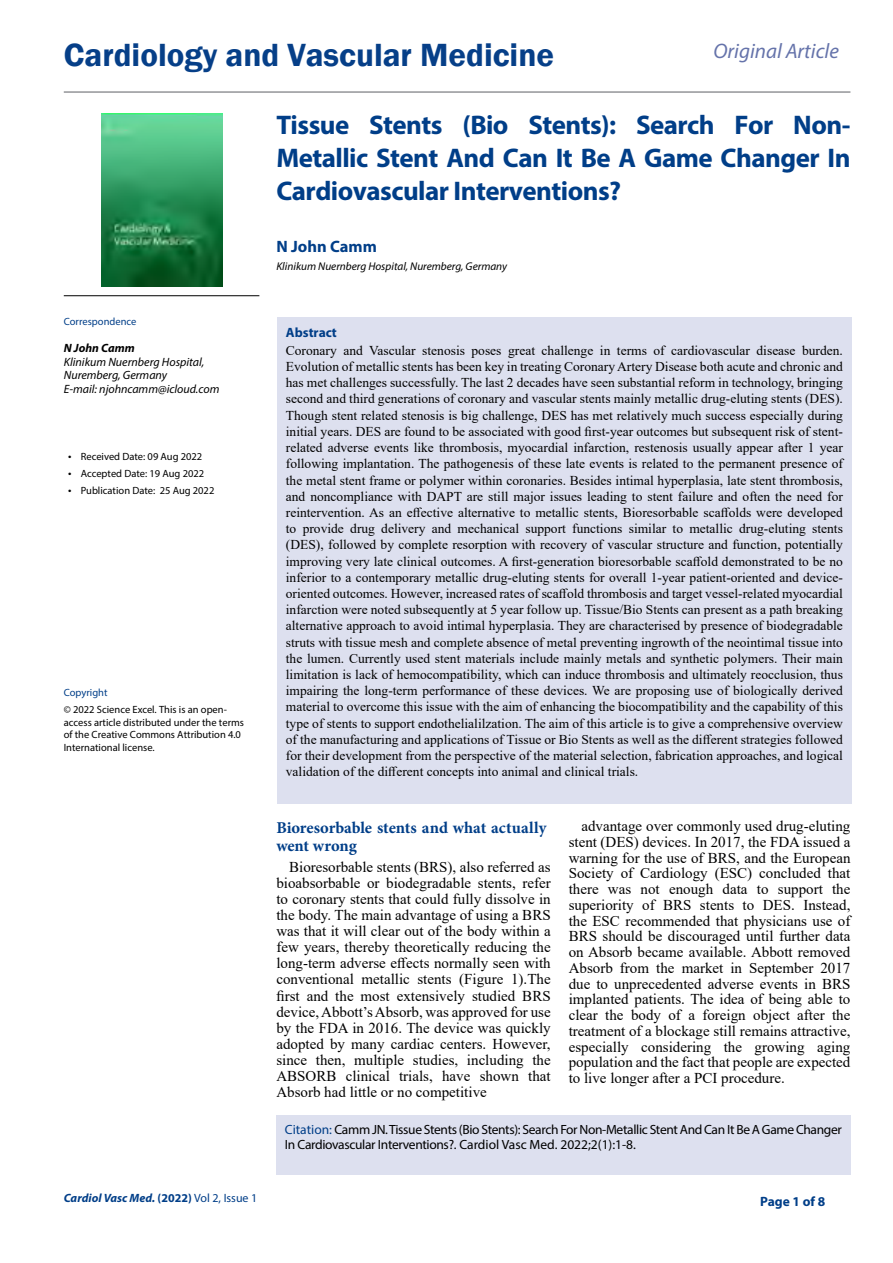
<style>
.page{position:relative;width:893px;height:1263px;background:#fff}
.page>*{position:absolute;margin:0;border:0;box-sizing:border-box;transform-origin:0 0}
.t1{font:600 33px "Franklin Gothic";color:#063f88}
.t2{font:700 27px/33px "Myriad Pro";letter-spacing:-.02em;color:#003e88;text-align:justify}
.t3{font:italic 21px "Myriad Pro";color:#6573aa}
.t4{font:700 16.5px/18.5px "Minion Pro";letter-spacing:-.005em;color:#003e88}
.t5{font:700 16.5px "Myriad Pro";color:#003e88}
.t6{font:15px/15.8px "Times New Roman";color:#000;text-align:justify}
.t7{font:13.5px/16.2px "Times New Roman";color:#000;text-align:justify}
.t8{font:700 13.5px "Myriad Pro";color:#003e88}
.t9{font:13.35px/15px "Myriad Pro";letter-spacing:-.025em;color:#000}
.t10{font:italic 12px/13.5px "Myriad Pro";color:#000}
.t11{font:italic 700 12px "Myriad Pro";color:#003e88}
.t12{font:italic 700 12px "Myriad Pro";color:#000}
.t13{font:italic 11.25px "Myriad Pro";color:#000}
.t14{font:10.5px/12.6px "Myriad Pro";color:#000}
.t15{font:10.5px "Myriad Pro";color:#003e88}
.s1{font-size:12px}
.s2{color:#003e88}
.s3{font-style:normal}
.s4{font-weight:400;font-style:normal}
</style>
<div class="page">
<div style="left:276px;top:1115px;width:574px;height:60px;background:#dde0ef"></div>
<img style="left:101px;top:114px;width:121px;height:172px">
<hr style="left:64px;top:91px;width:786px;height:2px;background:#939598">
<div style="left:277px;top:317px;width:574px;height:487px;background:#dde0ef"></div>
<hr style="left:64px;top:295px;width:195px;height:1px;background:#000">
<h1 class="t1" style="left:64px;top:34px;width:492px">Cardiology and Vascular Medicine</h1>
<h3 class="t3" style="left:713px;top:38px;width:127px">Original Article</h3>
<p class="t2" style="left:276px;top:107px;width:576px">Tissue Stents (Bio Stents): Search For Non-Metallic Stent And Can It Be A Game Changer In Cardiovascular Interventions?</p>
<p class="t15" style="left:64px;top:315px;width:74px">Correspondence</p>
<p class="t12" style="left:64px;top:340px;width:72px">N John Camm</p>
<p class="t10" style="left:64px;top:355px;width:157px">Klinikum Nuernberg Hospital,<br>Nuremberg, Germany<br>E-mail: njohncamm@icloud.com</p>
<p class="t14" style="left:68px;top:450px;width:136px"><span class="s1">•</span> Received Date: 09 Aug 2022</p>
<p class="t14" style="left:68px;top:467px;width:138px"><span class="s1">•</span> Accepted Date: 19 Aug 2022</p>
<p class="t14" style="left:68px;top:484px;width:148px"><span class="s1">•</span> Publication Date: 25 Aug 2022</p>
<p class="t15" style="left:64px;top:686px;width:45px">Copyright</p>
<p class="t14" style="left:64px;top:703px;width:182px">© 2022 Science Excel. This is an open&shy;access article distributed under the terms of the Creative Commons Attribution 4.0<br>International license.</p>
<p class="t5" style="left:276px;top:236px;width:102px">N John Camm</p>
<p class="t13" style="left:276px;top:260px;width:232px">Klinikum Nuernberg Hospital, Nuremberg, Germany</p>
<p class="t8" style="left:286px;top:323px;width:53px">Abstract</p>
<p class="t7" style="left:286px;top:342px;width:559px">Coronary and Vascular stenosis poses great challenge in terms of cardiovascular disease burden.<br>Evolution of metallic stents has been key in treating Coronary Artery Disease both acute and chronic and has met challenges successfully. The last 2 decades have seen substantial reform in technology, bringing second and third generations of coronary and vascular stents mainly metallic drug-eluting stents (DES).<br>Though stent related stenosis is big challenge, DES has met relatively much success especially during initial years. DES are found to be associated with good first-year outcomes but subsequent risk of stent&shy;related adverse events like thrombosis, myocardial infarction, restenosis usually appear after 1 year following implantation. The pathogenesis of these late events is related to the permanent presence of the metal stent frame or polymer within coronaries. Besides intimal hyperplasia, late stent thrombosis, and noncompliance with DAPT are still major issues leading to stent failure and often the need for reintervention. As an effective alternative to metallic stents, Bioresorbable scaffolds were developed to provide drug delivery and mechanical support functions similar to metallic drug-eluting stents (DES), followed by complete resorption with recovery of vascular structure and function, potentially improving very late clinical outcomes. A first-generation bioresorbable scaffold demonstrated to be no inferior to a contemporary metallic drug-eluting stents for overall 1-year patient-oriented and device&shy;oriented outcomes. However, increased rates of scaffold thrombosis and target vessel-related myocardial infarction were noted subsequently at 5 year follow up. Tissue/Bio Stents can present as a path breaking alternative approach to avoid intimal hyperplasia. They are characterised by presence of biodegradable struts with tissue mesh and complete absence of metal preventing ingrowth of the neointimal tissue into the lumen. Currently used stent materials include mainly metals and synthetic polymers. Their main limitation is lack of hemocompatibility, which can induce thrombosis and ultimately reocclusion, thus impairing the long-term performance of these devices. We are proposing use of biologically derived material to overcome this issue with the aim of enhancing the biocompatibility and the capability of this type of stents to support endothelialilzation. The aim of this article is to give a comprehensive overview of the manufacturing and applications of Tissue or Bio Stents as well as the different strategies followed for their development from the perspective of the material selection, fabrication approaches, and logical validation of the different concepts into animal and clinical trials.</p>
<p class="t4" style="left:276px;top:818px;width:272px">Bioresorbable stents and what actually went wrong</p>
<p class="t6" style="left:276px;top:858px;width:276px;line-height:16.2px;text-indent:13px">Bioresorbable stents (BRS), also referred as bioabsorbable or biodegradable stents, refer to coronary stents that could fully dissolve in the body. The main advantage of using a BRS was that it will clear out of the body within a few years, thereby theoretically reducing the long-term adverse effects normally seen with conventional metallic stents (Figure 1).The first and the most extensively studied BRS device, Abbott’s Absorb, was approved for use by the FDA in 2016. The device was quickly adopted by many cardiac centers. However, since then, multiple studies, including the ABSORB clinical trials, have shown that Absorb had little or no competitive</p>
<p class="t6" style="left:569px;top:818px;width:283px;text-indent:13px">advantage over commonly used drug-eluting stent (DES) devices. In 2017, the FDA issued a warning for the use of BRS, and the European Society of Cardiology (ESC) concluded that there was not enough data to support the superiority of BRS stents to DES. Instead, the ESC recommended that physicians use of BRS should be discouraged until further data on Absorb became available. Abbott removed Absorb from the market in September 2017 due to unprecedented adverse events in BRS implanted patients. The idea of being able to clear the body of a foreign object after the treatment of a blockage still remains attractive, especially considering the growing aging population and the fact that people are expected to live longer after a PCI procedure.</p>
<p class="t9" style="left:285px;top:1122px;width:559px"><span class="s2">Citation:</span> Camm JN. Tissue Stents (Bio Stents): Search For Non-Metallic Stent And Can It Be A Game Changer<br>In Cardiovascular Interventions?. Cardiol Vasc Med. 2022;2(1):1-8.</p>
<p class="t11" style="left:64px;top:1190px;width:195px">Cardiol Vasc Med. <span class="s3">(2022)</span> <span class="s4">Vol 2, Issue 1</span></p>
<p class="t8" style="left:760px;top:1192px;width:67px">Page 1 of 8</p>
</div>
